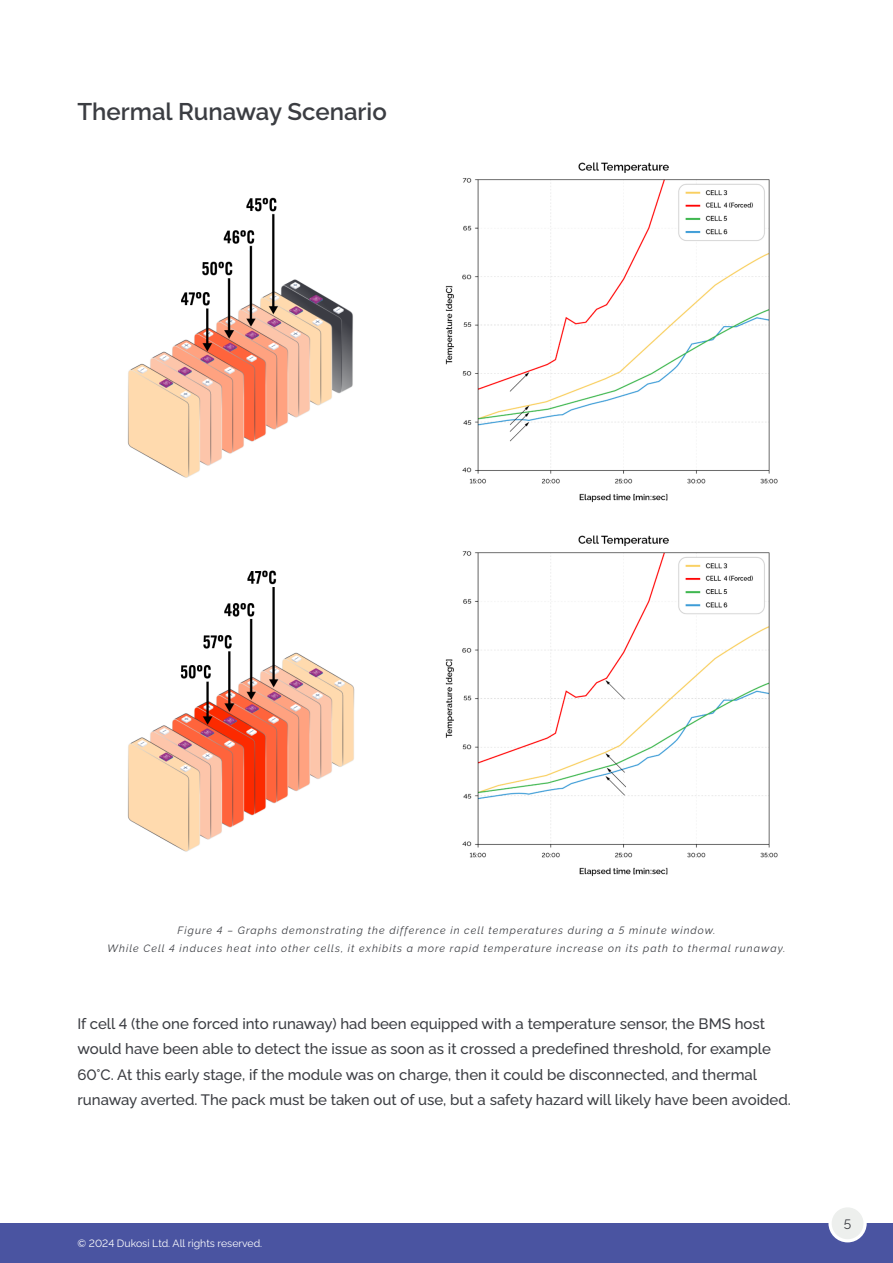
<style>
.page{position:relative;width:893px;height:1263px;background:#fff}
.page>*{position:absolute;margin:0;border:0;box-sizing:border-box;transform-origin:0 0}
.t1{font:700 24px "Raleway v 4020 Semi";color:#3b3d42}
.t2{font:15px/25.5px "Raleway v 4020 Medium";color:#3b3d42}
.t3{font:13.5px "Raleway v 4020 Regular";color:#3b3d42}
.t4{font:10.5px/18px "Raleway v 4020 Italic";letter-spacing:.1em;color:#3b3d42;text-align:center}
.t5{font:10.5px "Raleway v 4020 Regular";color:#fff}
</style>
<div class="page">
<div style="left:0;top:1223px;width:893px;height:40px;background:#4a54a1"></div>
<div style="left:830px;top:1206px;width:35px;height:35px;background:#edefed;border-radius:50%"></div>
<div style="left:828px;top:1204px;width:39px;height:38px;border:3px solid #fff;border-radius:50%"></div>
<img style="left:127px;top:162px;width:651px;height:341px">
<img style="left:127px;top:535px;width:651px;height:341px">
<p class="t1" style="left:77px;top:93px;width:311px">Thermal Runaway Scenario</p>
<p class="t4" style="left:108px;top:920px;width:679px">Figure 4 – Graphs demonstrating the difference in cell temperatures during a 5 minute window.<br>While Cell 4 induces heat into other cells, it exhibits a more rapid temperature increase on its path to thermal runaway.</p>
<p class="t2" style="left:77px;top:1009px;width:715px">If cell 4 (the one forced into runaway) had been equipped with a temperature sensor, the BMS host would have been able to detect the issue as soon as it crossed a predefined threshold, for example 60°C. At this early stage, if the module was on charge, then it could be disconnected, and thermal runaway averted. The pack must be taken out of use, but a safety hazard will likely have been avoided.</p>
<p class="t5" style="left:78px;top:1234px;width:186px">© 2024 Dukosi Ltd. All rights reserved.</p>
<p class="t3" style="left:844px;top:1214px;width:9px">5</p>
</div>
